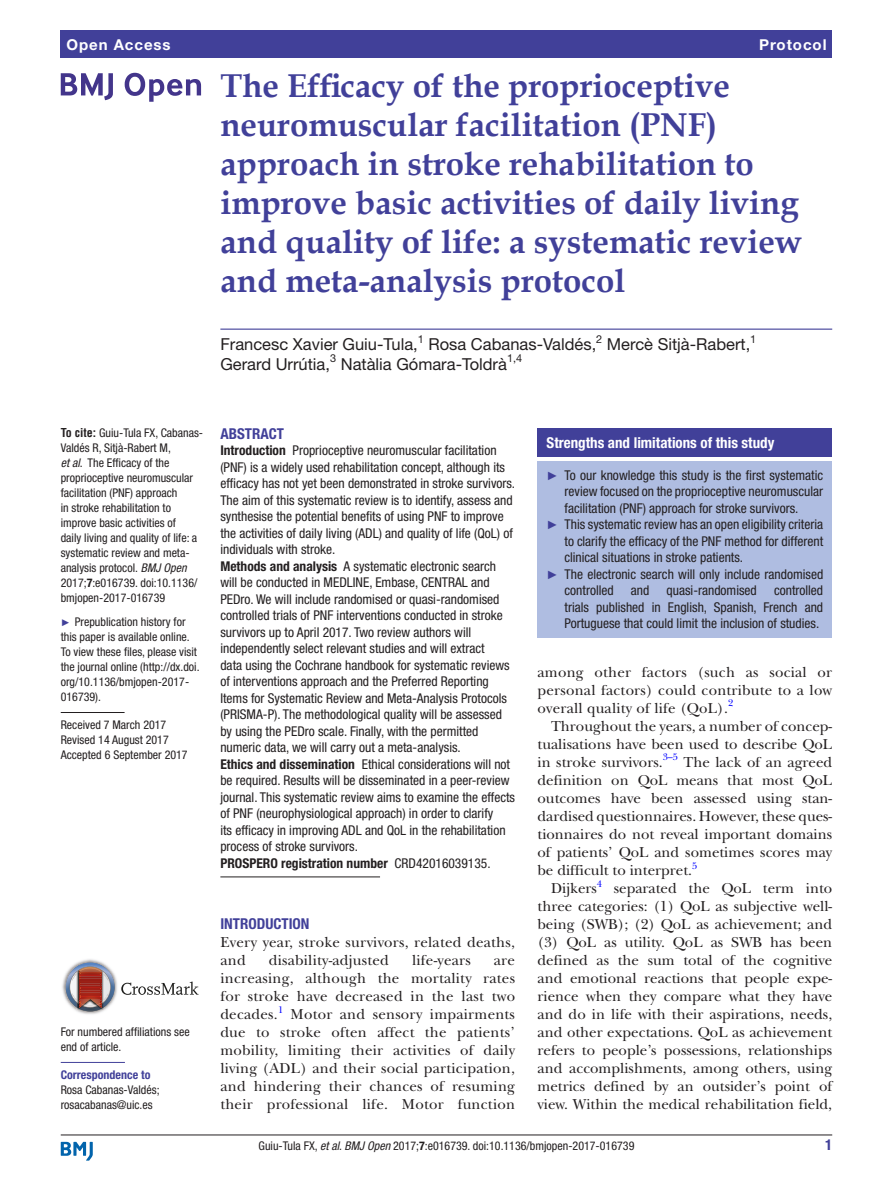
<style>
.page{position:relative;width:893px;height:1191px;background:#fff}
.page>*{position:absolute;margin:0;border:0;box-sizing:border-box;transform-origin:0 0}
.t1{font:700 33px/39px "Book Antiqua";color:#414099}
.t2{font:16.5px "Helvetica Neue LT Std";color:#231f20}
.t3{font:15px/18px "New Baskerville";letter-spacing:.015em;color:#231f20;text-align:justify}
.t4{font:700 condensed 15px "Helvetica Neue LT Std";color:#fff}
.t5{font:700 condensed 15px "Helvetica Neue LT Std";color:#414099}
.t6{font:700 15px "Helvetica Neue LT Std";letter-spacing:.065em;color:#fff}
.t7{font:condensed 13.5px/16.5px "Helvetica Neue LT Std";color:#231f20}
.t8{font:condensed 12px/15px "Helvetica Neue LT Std";color:#231f20}
.t9{font:700 condensed 12px "Helvetica Neue LT Std";color:#414099}
.t10{font:10.95px "Helvetica Neue LT Std";color:#231f20}
.t11{font:9.9px "New Baskerville";color:#00f}
.s1{font-family:"Helvetica LT Std";font-weight:700}
.s2{font-style:italic}
.s3{font-weight:700}
.s4{font-family:"Arial";font-stretch:normal;font-size:9.75px;color:#414099}
.s5{font-family:"Arial";font-stretch:normal;font-size:12px;color:#414099}
</style>
<div class="page">
<hr style="left:61px;top:1134px;width:771px;height:1px;background:#231f20">
<svg style="left:61px;top:1141px;width:32px;height:19px"></svg>
<div style="left:61px;top:31px;width:771px;height:27px;background:#414099"></div>
<hr style="left:220px;top:876px;width:160px;height:1px;background:#231f20">
<hr style="left:220px;top:328px;width:612px;height:2px;background:#414099">
<hr style="left:61px;top:712px;width:64px;height:1px;background:#231f20">
<hr style="left:61px;top:1062px;width:64px;height:1px;background:#414099">
<svg style="left:61px;top:73px;width:52px;height:27px"></svg>
<svg style="left:125px;top:73px;width:76px;height:29px"></svg>
<img style="left:62px;top:959px;width:55px;height:55px">
<svg style="left:66px;top:962px;width:49px;height:49px;background:#a78689"></svg>
<svg style="left:121px;top:981px;width:78px;height:13px"></svg>
<div style="left:538px;top:428px;width:294px;height:29px;background:#414099"></div>
<div style="left:538px;top:461px;width:294px;height:176px;background:#afbde1"></div>
<p class="t6" style="left:66px;top:35px;width:106px">Open Access</p>
<p class="t6" style="left:759px;top:35px;width:69px">Protocol</p>
<h1 class="t1" style="left:220px;top:66px;width:583px">The Efficacy of the proprioceptive neuromuscular facilitation (PNF) approach in stroke rehabilitation to improve basic activities of daily living and quality of life: a systematic review and meta-analysis protocol</h1>
<p class="t2" style="left:220px;top:335px;width:199px">Francesc Xavier Guiu-Tula,</p>
<p class="t10" style="left:418px;top:332px;width:8px">1</p>
<p class="t2" style="left:428px;top:335px;width:169px">Rosa Cabanas-Valdés,</p>
<p class="t10" style="left:596px;top:332px;width:8px">2</p>
<p class="t2" style="left:607px;top:335px;width:145px">Mercè Sitjà-Rabert,</p>
<p class="t10" style="left:750px;top:332px;width:8px">1</p>
<p class="t2" style="left:220px;top:354px;width:111px">Gerard Urrútia,</p>
<p class="t10" style="left:330px;top:352px;width:8px">3</p>
<p class="t2" style="left:341px;top:354px;width:168px">Natàlia Gómara-Toldrà</p>
<p class="t10" style="left:507px;top:352px;width:17px">1,4</p>
<p class="t8" style="left:61px;top:425px;width:144px"><span class="s1">To cite:</span> Guiu-Tula FX, Cabanas-<br>Valdés R, Sitjà-Rabert M,<br><span class="s2">et al</span>. The Efficacy of the proprioceptive neuromuscular facilitation (PNF) approach<br>in stroke rehabilitation to improve basic activities of<br>daily living and quality of life: a systematic review and meta&shy;analysis protocol. <span class="s2">BMJ Open<br></span>2017;<span class="s3">7</span>:e016739. doi:10.1136/ bmjopen-2017-016739</p>
<p class="t8" style="left:61px;top:614px;width:140px"><span class="s4">►</span> Prepublication history for this paper is available online.<br>To view these files, please visit the journal online (http://dx.doi. org/10.1136/bmjopen-2017-<br>016739).</p>
<p class="t8" style="left:61px;top:717px;width:128px">Received 7 March 2017<br>Revised 14 August 2017<br>Accepted 6 September 2017</p>
<p class="t8" style="left:61px;top:1024px;width:130px">For numbered affiliations see end of article.</p>
<p class="t9" style="left:61px;top:1067px;width:91px">Correspondence to</p>
<p class="t8" style="left:61px;top:1082px;width:100px">Rosa Cabanas-Valdés; rosacabanas@uic.es</p>
<p class="t5" style="left:220px;top:424px;width:65px">Abstract</p>
<p class="t7" style="left:220px;top:442px;width:296px"><span class="s3">Introduction</span> Proprioceptive neuromuscular facilitation (PNF) is a widely used rehabilitation concept, although its efficacy has not yet been demonstrated in stroke survivors.<br>The aim of this systematic review is to identify, assess and synthesise the potential benefits of using PNF to improve the activities of daily living (ADL) and quality of life (QoL) of individuals with stroke.<br><span class="s3">Methods and analysis</span> A systematic electronic search will be conducted in MEDLINE, Embase, CENTRAL and PEDro. We will include randomised or quasi-randomised controlled trials of PNF interventions conducted in stroke survivors up to April 2017. Two review authors will independently select relevant studies and will extract<br>data using the Cochrane handbook for systematic reviews of interventions approach and the Preferred Reporting Items for Systematic Review and Meta-Analysis Protocols (PRISMA-P). The methodological quality will be assessed by using the PEDro scale. Finally, with the permitted numeric data, we will carry out a meta-analysis.<br><span class="s3">Ethics and dissemination</span> Ethical considerations will not be required. Results will be disseminated in a peer-review journal. This systematic review aims to examine the effects of PNF (neurophysiological approach) in order to clarify<br>its efficacy in improving ADL and QoL in the rehabilitation process of stroke survivors.<br><span class="s3">PROSPERO registration number</span> CRD42016039135.</p>
<p class="t5" style="left:220px;top:915px;width:91px">Introduction</p>
<p class="t3" style="left:220px;top:933px;width:296px">Every year, stroke survivors, related deaths, and</p>
<p class="t3" style="left:269px;top:951px;width:122px">disability-adjusted</p>
<p class="t3" style="left:412px;top:951px;width:60px">life-years</p>
<p class="t3" style="left:220px;top:951px;width:296px;text-indent:273px">are increasing, although the mortality rates for stroke have decreased in the last two decades.</p>
<p class="t11" style="left:278px;top:1003px;width:7px">1</p>
<p class="t3" style="left:220px;top:1005px;width:296px;text-indent:70px">Motor and sensory impairments due to stroke often affect the patients’ mobility, limiting their activities of daily living (ADL) and their social participation, and hindering their chances of resuming their professional life. Motor function</p>
<p class="t4" style="left:547px;top:433px;width:229px">Strengths and limitations of this study</p>
<p class="t7" style="left:547px;top:466px;width:278px"><span class="s5">►</span> To our knowledge this study is the first systematic</p>
<p class="t7" style="left:565px;top:483px;width:260px">review focused on the proprioceptive neuromuscular</p>
<p class="t7" style="left:565px;top:499px;width:235px">facilitation (PNF) approach for stroke survivors.</p>
<p class="t7" style="left:547px;top:516px;width:278px"><span class="s5">►</span> This systematic review has an open eligibility criteria</p>
<p class="t7" style="left:565px;top:532px;width:260px">to clarify the efficacy of the PNF method for different</p>
<p class="t7" style="left:565px;top:549px;width:180px">clinical situations in stroke patients.</p>
<p class="t7" style="left:547px;top:565px;width:278px"><span class="s5">►</span> The electronic search will only include randomised</p>
<p class="t7" style="left:565px;top:582px;width:51px">controlled</p>
<p class="t7" style="left:631px;top:582px;width:20px">and</p>
<p class="t7" style="left:667px;top:582px;width:92px">quasi-randomised</p>
<p class="t7" style="left:565px;top:582px;width:260px;text-align:justify;text-indent:209px">controlled trials published in English, Spanish, French and Portuguese that could limit the inclusion of studies.</p>
<p class="t3" style="left:538px;top:663px;width:296px">among other factors (such as social or personal factors) could contribute to a low overall quality of life (QoL).<sup>2</sup></p>
<p class="t3" style="left:538px;top:717px;width:296px;text-indent:14px">Throughout the years, a number of concep&shy;tualisations have been used to describe QoL in stroke survivors.</p>
<p class="t11" style="left:663px;top:751px;width:17px">3–5</p>
<p class="t3" style="left:538px;top:753px;width:296px;text-indent:146px">The lack of an agreed definition on QoL means that most QoL outcomes have been assessed using stan&shy;dardised questionnaires. However, these ques&shy;tionnaires do not reveal important domains of patients’ QoL and sometimes scores may be difficult to interpret.</p>
<p class="t11" style="left:692px;top:859px;width:7px">5</p>
<p class="t3" style="left:551px;top:879px;width:47px">Dijkers</p>
<p class="t11" style="left:597px;top:877px;width:7px">4</p>
<p class="t3" style="left:538px;top:879px;width:296px;text-indent:76px">separated the QoL term into three categories: (1) QoL as subjective well&shy;being (SWB); (2) QoL as achievement; and (3) QoL as utility. QoL as SWB has been defined as the sum total of the cognitive and emotional reactions that people expe&shy;rience when they compare what they have and do in life with their aspirations, needs, and other expectations. QoL as achievement refers to people’s possessions, relationships and accomplishments, among others, using metrics defined by an outsider’s point of view. Within the medical rehabilitation field,</p>
<p class="t8" style="left:259px;top:1137px;width:377px">Guiu-Tula FX, <span class="s2">et al</span>. <span class="s2">BMJ Open</span> 2017;<span class="s3">7</span>:e016739. doi:10.1136/bmjopen-2017-016739</p>
<p class="t5" style="left:825px;top:1135px;width:9px">1</p>
</div>
